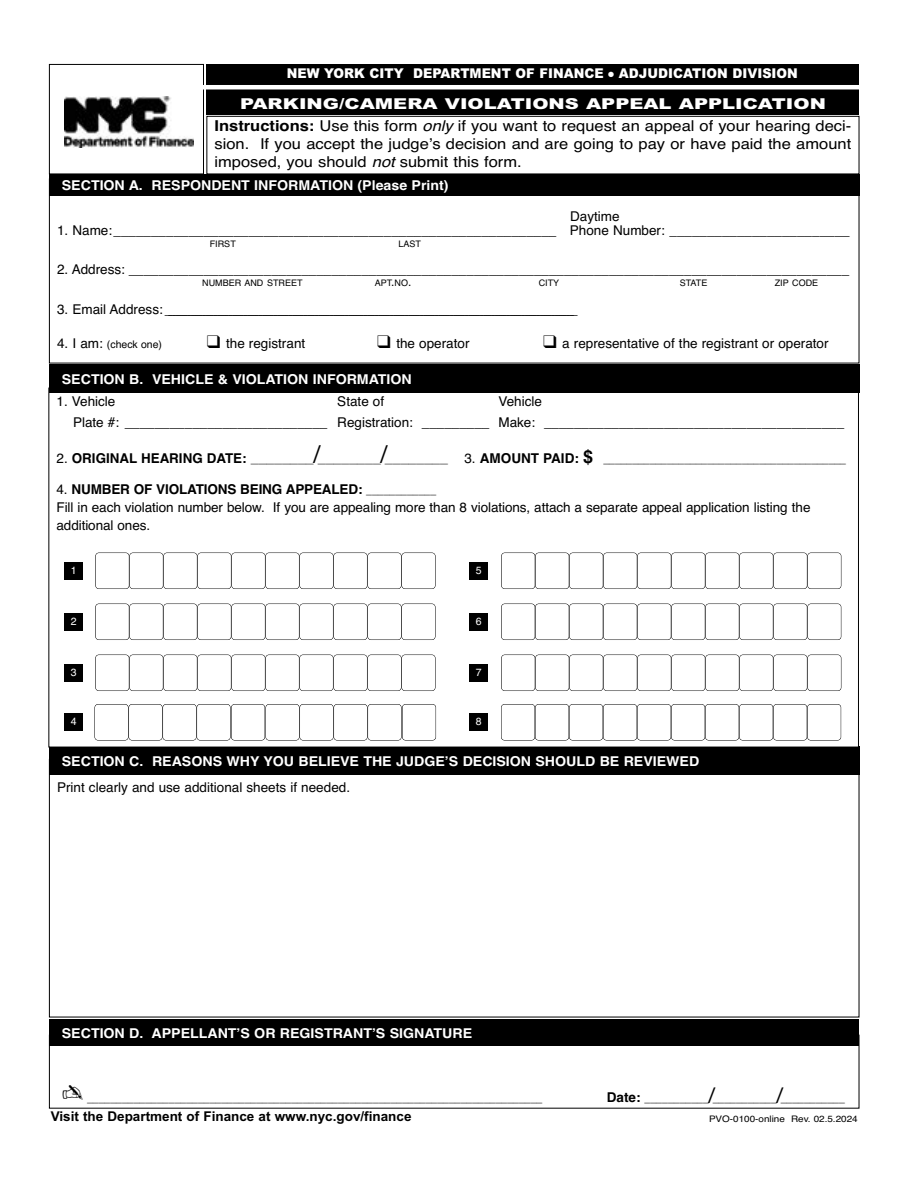
<style>
.page{position:relative;width:918px;height:1188px;background:#fff}
.page>*{position:absolute;margin:0;border:0;box-sizing:border-box;transform-origin:0 0}
.t1{font:italic 700 24px "Helvetica";color:#000;scale:.6 1}
.t2{font:15px/18px "Helvetica";color:#000;text-align:justify;scale:1.1 1}
.t3{font:900 15px "Arial";color:#fff;scale:1.3 1}
.t4{font:13.5px/18px "Helvetica";color:#000}
.t5{font:700 13.5px "Helvetica";color:#fff;scale:1.05 1}
.t6{font:900 13.5px "Arial";color:#fff;scale:.95 1}
.t7{font:700 13.5px "Arial";color:#000}
.t8{font:700 13.5px "Helvetica";color:#000}
.t9{font:700 10.5px "Helvetica";color:#000}
.t10{font:700 10.5px "Helvetica";color:#000;scale:1.35 1}
.t11{font:10.5px "Helvetica";color:#000}
.t12{font:10.5px "Helvetica";color:#fff}
.t13{font:9px "Helvetica";color:#000}
.t14{font:9px "Helvetica";color:#000;scale:1.1 1}
.s1{font-weight:700}
.s2{font-style:italic}
.s3{font-size:12px}
.s4{font-size:13.5px}
.s5{font-weight:400}
.s6{font-size:10.5px}
.s7{font-weight:700;font-size:10.5px}
.s8{font-weight:400;font-size:13.5px}
.s9{font-size:18px}
.s10{font-style:italic;font-size:21px}
</style>
<div class="page">
<div style="left:49px;top:64px;width:155px;height:110px;border:1px solid #000"></div>
<img style="left:65px;top:96px;width:128px;height:52px">
<div style="left:207px;top:64px;width:652px;height:51px;background:#000"></div>
<div style="left:207px;top:116px;width:652px;height:58px;border:1px solid #000"></div>
<div style="left:49px;top:174px;width:810px;height:22px;background:#000"></div>
<div style="left:49px;top:746px;width:810px;height:29px;background:#000"></div>
<div style="left:49px;top:1019px;width:810px;height:27px;background:#000"></div>
<div style="left:49px;top:364px;width:810px;height:29px;background:#000"></div>
<hr style="left:162px;top:85px;width:697px;height:4px;background:#fff">
<svg style="left:501px;top:704px;width:340px;height:37px"></svg>
<svg style="left:95px;top:553px;width:341px;height:36px"></svg>
<svg style="left:501px;top:553px;width:340px;height:36px"></svg>
<svg style="left:95px;top:604px;width:341px;height:36px"></svg>
<svg style="left:501px;top:604px;width:340px;height:36px"></svg>
<svg style="left:501px;top:655px;width:340px;height:36px"></svg>
<svg style="left:95px;top:655px;width:341px;height:36px"></svg>
<div style="left:64px;top:562px;width:19px;height:18px;background:#000"></div>
<div style="left:469px;top:562px;width:19px;height:18px;background:#000"></div>
<div style="left:64px;top:613px;width:19px;height:18px;background:#000"></div>
<div style="left:469px;top:613px;width:19px;height:18px;background:#000"></div>
<div style="left:64px;top:664px;width:19px;height:18px;background:#000"></div>
<div style="left:469px;top:664px;width:19px;height:18px;background:#000"></div>
<div style="left:64px;top:714px;width:19px;height:17px;background:#000"></div>
<div style="left:469px;top:714px;width:19px;height:17px;background:#000"></div>
<svg style="left:94px;top:704px;width:342px;height:37px"></svg>
<p class="t6" style="left:287px;top:64px;width:540px">NEW YORK CITY DEPARTMENT OF FINANCE ● ADJUDICATION DIVISION</p>
<p class="t3" style="left:240px;top:93px;width:452px">PARKING/CAMERA VIOLATIONS APPEAL APPLICATION</p>
<p class="t2" style="left:215px;top:118px;width:580px"><span class="s1">Instructions:</span> Use this form <span class="s2">only</span> if you want to request an appeal of your hearing deci&shy;sion. If you accept the judge’s decision and are going to pay or have paid the amount imposed, you should <span class="s2">not</span> submit this form.</p>
<p class="t5" style="left:62px;top:175px;width:370px">SECTION A. RESPONDENT INFORMATION (Please Print)</p>
<p class="t4" style="left:570px;top:207px;width:51px">Daytime</p>
<p class="t4" style="left:57px;top:222px;width:794px">1. Name:___________________________________________________________ Phone Number: ________________________</p>
<p class="t13" style="left:210px;top:237px;width:28px">FIRST</p>
<p class="t13" style="left:399px;top:237px;width:24px">LAST</p>
<p class="t4" style="left:57px;top:261px;width:794px">2. Address: ________________________________________________________________________________________________</p>
<p class="t13" style="left:202px;top:276px;width:102px">NUMBER AND STREET</p>
<p class="t13" style="left:375px;top:276px;width:38px">APT<span class="s3">.</span>NO<span class="s3">.</span></p>
<p class="t13" style="left:539px;top:276px;width:22px">CITY</p>
<p class="t13" style="left:680px;top:276px;width:29px">STATE</p>
<p class="t13" style="left:775px;top:276px;width:45px">ZIP CODE</p>
<p class="t4" style="left:57px;top:300px;width:522px">3 . E m a i l A d d r e s s : _____________________________________________________________________________________________________________</p>
<p class="t11" style="left:57px;top:336px;width:107px"><span class="s4">4. I am:</span> (check one)</p>
<p class="t4" style="left:207px;top:335px;width:100px">❑ the registrant</p>
<p class="t4" style="left:377px;top:335px;width:94px">❑ the operator</p>
<p class="t4" style="left:543px;top:335px;width:287px">❑ a representative of the registrant or operator</p>
<p class="t5" style="left:62px;top:368px;width:335px">SECTION B. VEHICLE &amp; VIOLATION INFORMATION</p>
<p class="t4" style="left:57px;top:393px;width:60px">1. Vehicle</p>
<p class="t4" style="left:337px;top:393px;width:48px">State of</p>
<p class="t4" style="left:73px;top:391px;width:773px;line-height:20.7px;text-indent:425px">Vehicle<br>Plate #: ___________________________ Registration: _________ Make: ________________________________________</p>
<p class="t8" style="left:57px;top:447px;width:259px"><span class="s5">2.</span> ORIGINAL HEARING DATE: <span class="s6">________</span></p>
<h1 class="t1" style="left:314px;top:434px;width:8px">/</h1>
<h1 class="t1" style="left:381px;top:434px;width:8px">/</h1>
<p class="t4" style="left:57px;top:481px;width:756px">4. <span class="s1">NUMBER OF VIOLATIONS BEING APPEALED:</span> <span class="s7">____________<br></span>Fill in each violation number below. If you are appealing more than 8 violations, attach a separate appeal application listing the additional ones.</p>
<p class="t10" style="left:318px;top:450px;width:393px">________ ________ <span class="s8">3.</span> <span class="s4">AMOUNT PAID:</span> <span class="s9">$</span> __________________________________________</p>
<p class="t12" style="left:71px;top:562px;width:7px">1</p>
<p class="t12" style="left:476px;top:562px;width:7px">5</p>
<p class="t12" style="left:71px;top:613px;width:7px">2</p>
<p class="t12" style="left:476px;top:613px;width:7px">6</p>
<p class="t12" style="left:71px;top:664px;width:7px">3</p>
<p class="t12" style="left:476px;top:664px;width:7px">7</p>
<p class="t12" style="left:71px;top:714px;width:7px">4</p>
<p class="t12" style="left:476px;top:714px;width:7px">8</p>
<p class="t5" style="left:62px;top:751px;width:609px">SECTION C. REASONS WHY YOU BELIEVE THE JUDGE’S DECISION SHOULD BE REVIEWED</p>
<p class="t4" style="left:57px;top:779px;width:295px">Print clearly and use additional sheets if needed.</p>
<p class="t5" style="left:62px;top:1022px;width:392px">SECTION D. APPELLANT’S OR REGISTRANT’S SIGNATURE</p>
<p class="t9" style="left:87px;top:1090px;width:457px">______________________________________________________________________________</p>
<p class="t7" style="left:51px;top:1108px;width:362px">Visit the Department of Finance at www.nyc.gov/finance</p>
<p class="t9" style="left:607px;top:1090px;width:240px"><span class="s4">Date:</span> ___________<span class="s10">/</span>___________<span class="s10">/</span>___________</p>
<p class="t14" style="left:709px;top:1112px;width:137px">PVO-0100-online Rev. 02.5.2024</p>
</div>
